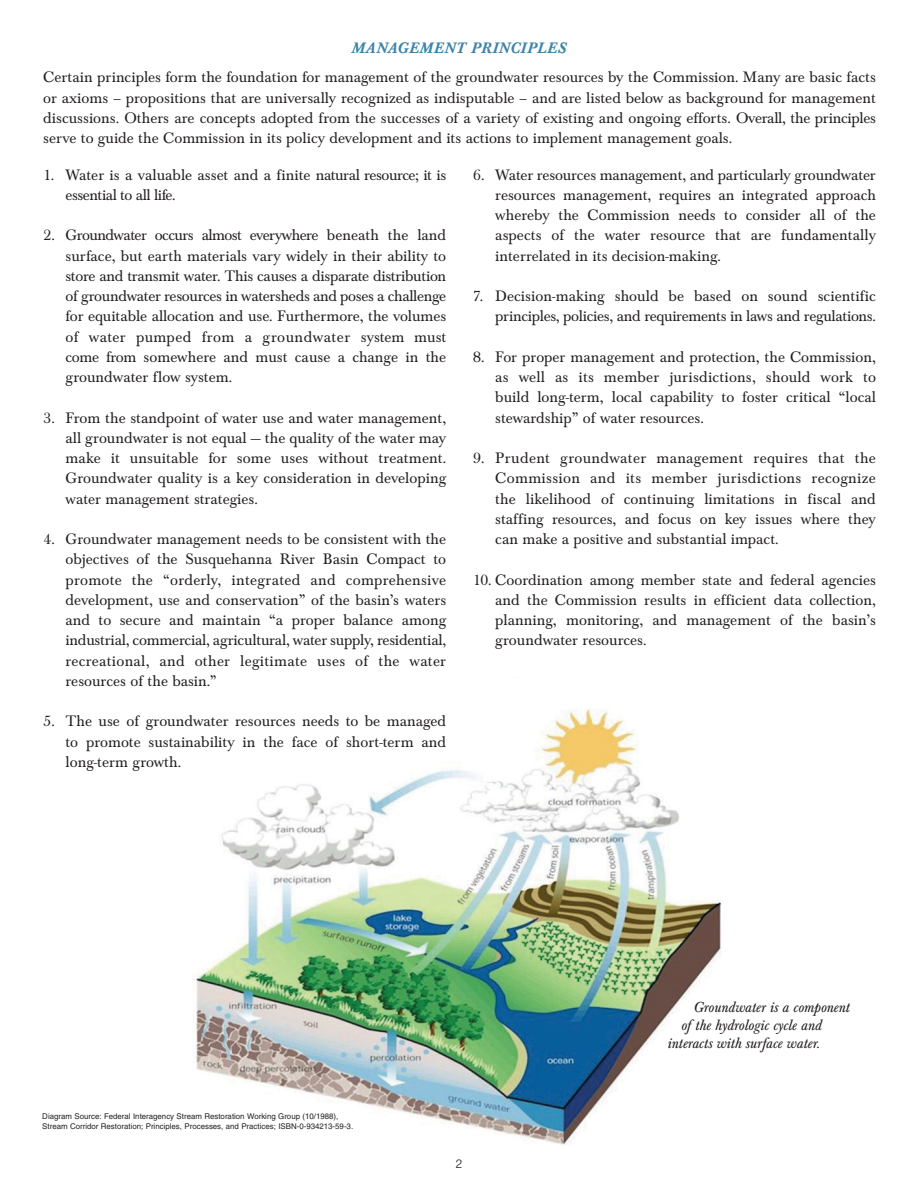
<style>
.page{position:relative;width:918px;height:1188px;background:#fff}
.page>*{position:absolute;margin:0;border:0;box-sizing:border-box;transform-origin:0 0}
.t1{font:15.75px/20.2px "Baskerville T";color:#231f20;text-align:justify}
.t2{font:15.75px/20.2px "Baskerville T";letter-spacing:-.02em;color:#231f20;text-align:right}
.t3{font:15.75px/20.2px "Baskerville T";letter-spacing:-.03em;color:#231f20}
.t4{font:italic 500 15.75px "Baskerville T";letter-spacing:.025em;color:#3f83a8}
.t5{font:italic 15px "Baskerville T";color:#231f20}
.t6{font:12.75px "Nimbus San D Ligh";color:#231f20}
.t7{font:7.8px/9.4px "Helvetica";color:#231f20}
</style>
<div class="page">
<img style="left:196px;top:709px;width:525px;height:436px">
<p class="t4" style="left:352px;top:42px;width:216px">MANAGEMENT PRINCIPLES</p>
<p class="t1" style="left:43px;top:69px;width:834px">Certain principles form the foundation for management of the groundwater resources by the Commission. Many are basic facts or axioms – propositions that are universally recognized as indisputable – and are listed below as background for management discussions. Others are concepts adopted from the successes of a variety of existing and ongoing efforts. Overall, the principles serve to guide the Commission in its policy development and its actions to implement management goals.</p>
<p class="t3" style="left:66px;top:166px;width:382px;text-indent:-22px">1. Water is a valuable asset and a finite natural resource; it is essential to all life.</p>
<p class="t1" style="left:66px;top:227px;width:382px;text-indent:-22px">2. Groundwater occurs almost everywhere beneath the land surface, but earth materials vary widely in their ability to store and transmit water. This causes a disparate distribution of groundwater resources in watersheds and poses a challenge for equitable allocation and use. Furthermore, the volumes of water pumped from a groundwater system must come from somewhere and must cause a change in the groundwater flow system.</p>
<p class="t1" style="left:66px;top:409px;width:382px;text-indent:-22px">3. From the standpoint of water use and water management, all groundwater is not equal — the quality of the water may make it unsuitable for some uses without treatment.<br>Groundwater quality is a key consideration in developing water management strategies.</p>
<p class="t1" style="left:66px;top:531px;width:382px;text-indent:-22px">4. Groundwater management needs to be consistent with the objectives of the Susquehanna River Basin Compact to promote the “orderly, integrated and comprehensive development, use and conservation” of the basin’s waters and to secure and maintain “a proper balance among industrial, commercial, agricultural, water supply, residential, recreational, and other legitimate uses of the water resources of the basin.”</p>
<p class="t1" style="left:66px;top:713px;width:382px;text-indent:-22px">5. The use of groundwater resources needs to be managed to promote sustainability in the face of short-term and long-term growth.</p>
<p class="t1" style="left:495px;top:166px;width:382px;text-indent:-22px">6. Water resources management, and particularly groundwater resources management, requires an integrated approach whereby the Commission needs to consider all of the aspects of the water resource that are fundamentally interrelated in its decision-making.</p>
<p class="t2" style="left:473px;top:288px;width:404px">7. Decision-making should be based on sound scientific principles, policies, and requirements in laws and regulations.</p>
<p class="t1" style="left:495px;top:348px;width:382px;text-indent:-22px">8. For proper management and protection, the Commission, as well as its member jurisdictions, should work to build long-term, local capability to foster critical “local stewardship” of water resources.</p>
<p class="t1" style="left:495px;top:450px;width:382px;text-indent:-22px">9. Prudent groundwater management requires that the Commission and its member jurisdictions recognize the likelihood of continuing limitations in fiscal and staffing resources, and focus on key issues where they can make a positive and substantial impact.</p>
<p class="t1" style="left:495px;top:571px;width:382px;text-indent:-22px">10. Coordination among member state and federal agencies and the Commission results in efficient data collection, planning, monitoring, and management of the basin’s groundwater resources.</p>
<p class="t7" style="left:42px;top:1113px;width:312px">Diagram Source: Federal Interagency Stream Restoration Working Group (10/1988),<br>Stream Corridor Restoration; Principles, Processes, and Practices; ISBN-0-934213-59-3.</p>
<p class="t6" style="left:456px;top:1160px;width:8px">2</p>
<p class="t5" style="left:694px;top:1001px;width:158px">Groundwater is a component</p>
<p class="t5" style="left:681px;top:1019px;width:142px">of the hydrologic cycle and</p>
<p class="t5" style="left:668px;top:1037px;width:154px">interacts with surface water.</p>
</div>
